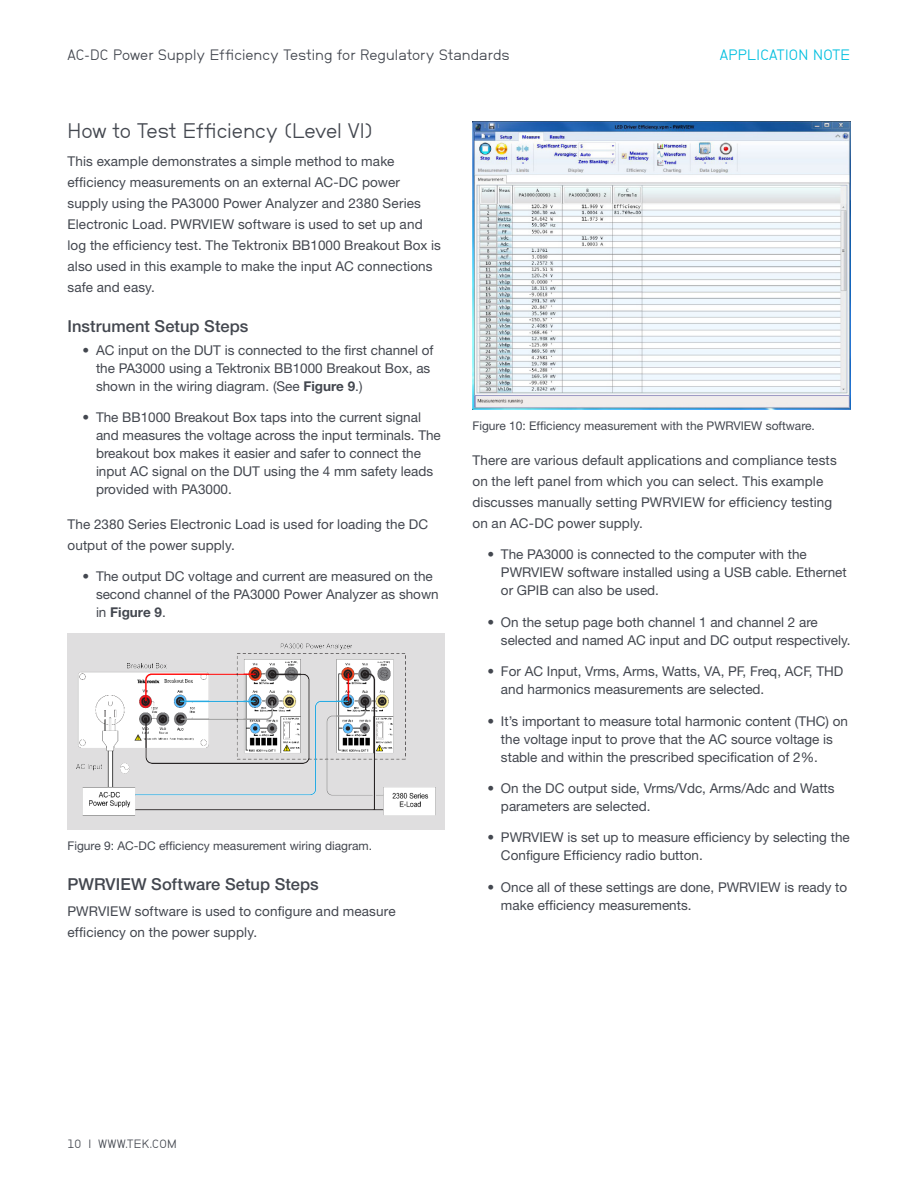
<style>
.page{position:relative;width:918px;height:1188px;background:#fff}
.page>*{position:absolute;margin:0;border:0;box-sizing:border-box;transform-origin:0 0}
.t1{font:21px "NB Grotesk";letter-spacing:-.005em;color:#43474f}
.t2{font:500 16.5px "Helvetica Neue";color:#43474f}
.t3{font:15px "NB Grotesk";letter-spacing:.005em;color:#43474f}
.t4{font:15px "NB Grotesk";letter-spacing:.02em;color:#00bfdf}
.t5{font:13.5px/18px "Helvetica Neue";color:#43474f}
.t6{font:12px "Helvetica Neue";color:#43474f}
.t7{font:12px "NB Grotesk";letter-spacing:.02em;color:#43474f}
.s1{font-weight:700}
</style>
<div class="page">
<div style="left:68px;top:633px;width:378px;height:197px;background:#dfdedf"></div>
<img style="left:76px;top:640px;width:370px;height:186px">
<img style="left:472px;top:122px;width:378px;height:288px">
<p class="t3" style="left:68px;top:46px;width:444px">AC-DC Power Supply Efficiency Testing for Regulatory Standards</p>
<p class="t4" style="left:720px;top:46px;width:132px">APPLICATION NOTE</p>
<h1 class="t1" style="left:68px;top:119px;width:307px">How to Test Efficiency (Level VI)</h1>
<p class="t5" style="left:68px;top:151px;width:375px;line-height:21px">This example demonstrates a simple method to make efficiency measurements on an external AC-DC power supply using the PA3000 Power Analyzer and 2380 Series Electronic Load. PWRVIEW software is used to set up and log the efficiency test. The Tektronix BB1000 Breakout Box is also used in this example to make the input AC connections safe and easy.</p>
<p class="t2" style="left:68px;top:316px;width:182px">Instrument Setup Steps</p>
<p class="t5" style="left:96px;top:341px;width:339px;text-indent:-14px">• AC input on the DUT is connected to the first channel of the PA3000 using a Tektronix BB1000 Breakout Box, as shown in the wiring diagram. (See <span class="s1">Figure 9</span>.)</p>
<p class="t5" style="left:96px;top:408px;width:346px;text-indent:-14px">• The BB1000 Breakout Box taps into the current signal and measures the voltage across the input terminals. The breakout box makes it easier and safer to connect the input AC signal on the DUT using the 4 mm safety leads provided with PA3000.</p>
<p class="t5" style="left:68px;top:513px;width:362px;line-height:21px">The 2380 Series Electronic Load is used for loading the DC output of the power supply.</p>
<p class="t5" style="left:96px;top:567px;width:344px;text-indent:-14px">• The output DC voltage and current are measured on the second channel of the PA3000 Power Analyzer as shown in <span class="s1">Figure 9</span>.</p>
<p class="t6" style="left:68px;top:839px;width:306px">Figure 9: AC-DC efficiency measurement wiring diagram.</p>
<p class="t2" style="left:68px;top:874px;width:253px">PWRVIEW Software Setup Steps</p>
<p class="t5" style="left:68px;top:900px;width:330px;line-height:21px">PWRVIEW software is used to configure and measure efficiency on the power supply.</p>
<p class="t6" style="left:472px;top:419px;width:344px">Figure 10: Efficiency measurement with the PWRVIEW software.</p>
<p class="t5" style="left:472px;top:449px;width:366px;line-height:21px">There are various default applications and compliance tests on the left panel from which you can select. This example discusses manually setting PWRVIEW for efficiency testing on an AC-DC power supply.</p>
<p class="t5" style="left:501px;top:545px;width:347px;text-indent:-14px">• The PA3000 is connected to the computer with the<br>PWRVIEW software installed using a USB cable. Ethernet or GPIB can also be used.</p>
<p class="t5" style="left:501px;top:613px;width:351px;text-indent:-14px">• On the setup page both channel 1 and channel 2 are selected and named AC input and DC output respectively.</p>
<p class="t5" style="left:501px;top:662px;width:344px;text-indent:-14px">• For AC Input, Vrms, Arms, Watts, VA, PF, Freq, ACF, THD and harmonics measurements are selected.</p>
<p class="t5" style="left:501px;top:712px;width:349px;text-indent:-14px">• It’s important to measure total harmonic content (THC) on the voltage input to prove that the AC source voltage is stable and within the prescribed specification of 2%.</p>
<p class="t5" style="left:501px;top:779px;width:335px;text-indent:-14px">• On the DC output side, Vrms/Vdc, Arms/Adc and Watts parameters are selected.</p>
<p class="t5" style="left:501px;top:829px;width:350px;text-indent:-14px">• PWRVIEW is set up to measure efficiency by selecting the<br>Configure Efficiency radio button.</p>
<p class="t5" style="left:501px;top:878px;width:348px;text-indent:-14px">• Once all of these settings are done, PWRVIEW is ready to make efficiency measurements.</p>
<p class="t7" style="left:68px;top:1136px;width:111px">10 | WWW.TEK.COM</p>
</div>
